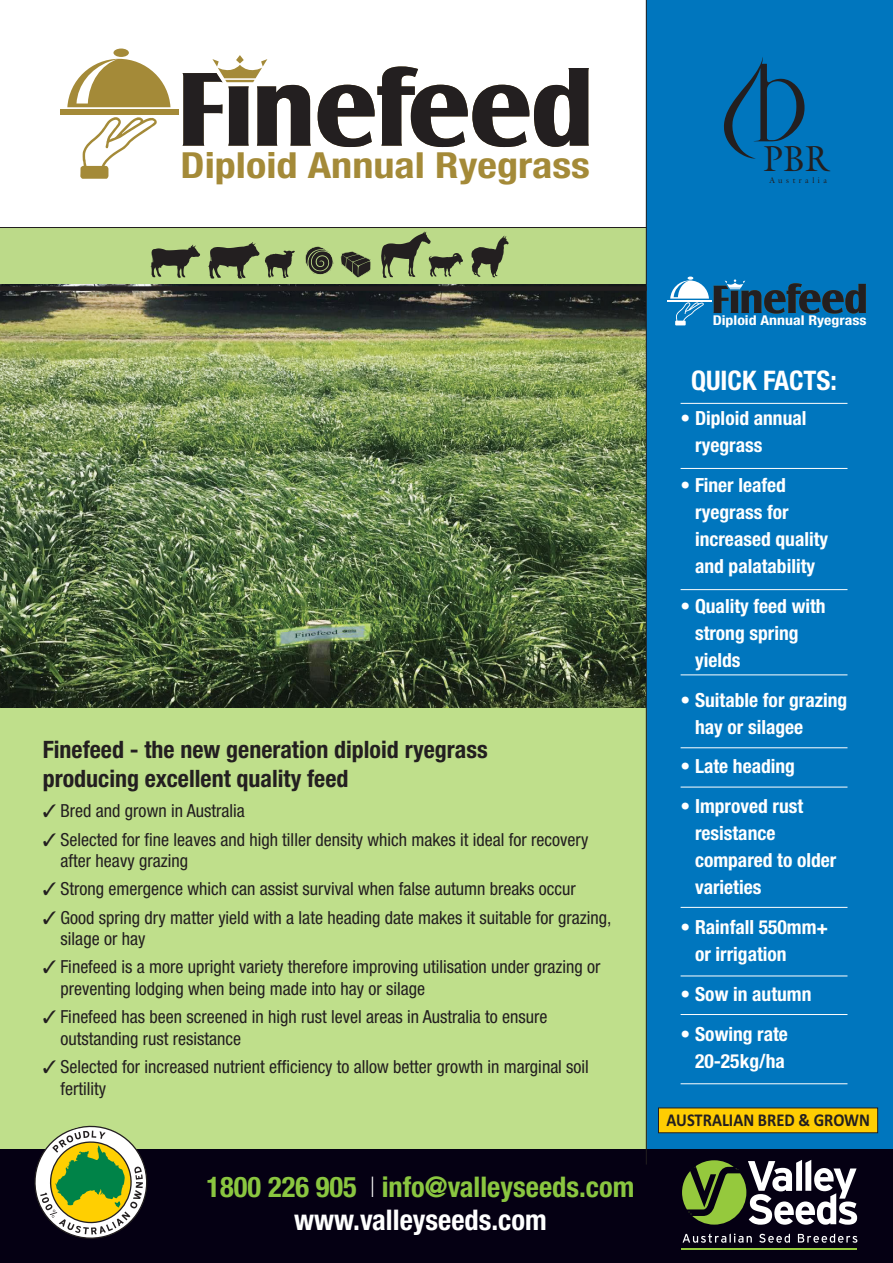
<style>
.page{position:relative;width:893px;height:1263px;background:#fff}
.page>*{position:absolute;margin:0;border:0;box-sizing:border-box;transform-origin:0 0}
.t1{font:36.6px "Galliard Std";color:#231f20;scale:.91 1}
.t2{font:700 condensed 36px "Helvetica Neue";color:#a48a38;scale:1.17 1}
.t3{font:700 condensed 28.5px/33px "Helvetica Neue";color:#8ac640;text-align:center}
.t4{font:700 condensed 27px "Helvetica Neue";color:#fff}
.t5{font:700 condensed 24px/29.5px "Helvetica Neue";color:#231f20}
.t6{font:700 condensed 19.5px/27px "Helvetica Neue";color:#fff}
.t7{font:condensed 18px/28.2px "Helvetica Neue";color:#231f20}
.t8{font:700 18px "Calibri";color:#231f20;scale:.91 1}
.t9{font:700 condensed 13.5px "Helvetica Neue";color:#fff;scale:1.17 1}
.t10{font:8.1px "Galliard Std";letter-spacing:.43em;color:#231f20}
.s1{font-weight:100;color:#fff}
.s2{color:#fff}
</style>
<div class="page">
<div style="left:0;top:227px;width:647px;height:59px;background:#bcda89"></div>
<svg style="left:265px;top:251px;width:30px;height:27px"></svg>
<svg style="left:341px;top:252px;width:30px;height:26px"></svg>
<svg style="left:305px;top:246px;width:28px;height:29px"></svg>
<svg style="left:208px;top:242px;width:51px;height:37px"></svg>
<svg style="left:150px;top:245px;width:50px;height:33px"></svg>
<svg style="left:381px;top:232px;width:82px;height:46px"></svg>
<svg style="left:471px;top:235px;width:38px;height:42px"></svg>
<img style="left:0;top:284px;width:646px;height:424px">
<div style="left:647px;top:0;width:246px;height:1164px;background:#0076be"></div>
<div style="left:0;top:708px;width:647px;height:456px;background:#bfdf8b"></div>
<div style="left:0;top:286px;width:647px;height:5px;background:#231f20"></div>
<hr style="left:0;top:227px;width:647px;height:1px;background:#231f20">
<hr style="left:681px;top:403px;width:166px;height:1px;background:#fff">
<hr style="left:681px;top:468px;width:166px;height:1px;background:#fff">
<hr style="left:681px;top:589px;width:166px;height:1px;background:#fff">
<hr style="left:681px;top:675px;width:166px;height:1px;background:#fff">
<hr style="left:681px;top:747px;width:166px;height:1px;background:#fff">
<hr style="left:681px;top:787px;width:166px;height:1px;background:#fff">
<hr style="left:681px;top:907px;width:166px;height:1px;background:#fff">
<hr style="left:681px;top:976px;width:166px;height:1px;background:#fff">
<hr style="left:681px;top:1014px;width:166px;height:1px;background:#fff">
<hr style="left:681px;top:1083px;width:166px;height:1px;background:#fff">
<div style="left:0;top:1149px;width:893px;height:114px;background:#050013"></div>
<svg style="left:34px;top:1125px;width:113px;height:114px"></svg>
<svg style="left:682px;top:1233px;width:70px;height:10px"></svg>
<svg style="left:759px;top:1233px;width:31px;height:10px"></svg>
<svg style="left:798px;top:1233px;width:59px;height:10px"></svg>
<hr style="left:682px;top:1248px;width:175px;height:2px;background:#95c93d">
<svg style="left:682px;top:1160px;width:175px;height:65px"></svg>
<div style="left:658px;top:1108px;width:220px;height:25px;background:#ffcd02"></div>
<div style="left:658px;top:1107px;width:220px;height:26px;border:1px solid #231f20"></div>
<hr style="left:646px;top:0;width:1px;height:1164px;background:#231f20">
<svg style="left:724px;top:57px;width:81px;height:102px"></svg>
<div style="left:60px;top:110px;width:118px;height:5px;background:#a48a38"></div>
<svg style="left:67px;top:59px;width:103px;height:48px"></svg>
<svg style="left:318px;top:66px;width:271px;height:81px"></svg>
<svg style="left:80px;top:117px;width:77px;height:62px"></svg>
<div style="left:113px;top:49px;width:16px;height:8px;background:#a48a38;border-radius:50%"></div>
<svg style="left:183px;top:55px;width:128px;height:91px"></svg>
<hr style="left:667px;top:300px;width:45px;height:2px;background:#fff">
<svg style="left:670px;top:277px;width:196px;height:48px"></svg>
<h2 class="t2" style="left:180px;top:153px;width:352px">Diploid Annual Ryegrass</h2>
<h1 class="t1" style="left:763px;top:137px;width:73px">PBR</h1>
<p class="t10" style="left:769px;top:175px;width:59px">Australia</p>
<h3 class="t5" style="left:43px;top:737px;width:446px">Finefeed - the new generation diploid ryegrass producing excellent quality feed</h3>
<p class="t7" style="left:61px;top:799px;width:529px">Bred and grown in Australia<br>Selected for fine leaves and high tiller density which makes it ideal for recovery</p>
<p class="t7" style="left:61px;top:849px;width:552px">after heavy grazing<br>Strong emergence which can assist survival when false autumn breaks occur<br>Good spring dry matter yield with a late heading date makes it suitable for grazing,</p>
<p class="t7" style="left:61px;top:927px;width:541px">silage or hay<br>Finefeed is a more upright variety therefore improving utilisation under grazing or</p>
<p class="t7" style="left:61px;top:977px;width:488px">preventing lodging when being made into hay or silage<br>Finefeed has been screened in high rust level areas in Australia to ensure</p>
<p class="t7" style="left:61px;top:1027px;width:530px">outstanding rust resistance<br>Selected for increased nutrient efficiency to allow better growth in marginal soil</p>
<p class="t7" style="left:61px;top:1077px;width:47px">fertility</p>
<h3 class="t3" style="left:206px;top:1174px;width:429px">1800 226 905 <span class="s1">l</span> info@valleyseeds.com <span class="s2">www.valleyseeds.com</span></h3>
<p class="t9" style="left:713px;top:316px;width:133px">Diploid Annual Ryegrass</p>
<h3 class="t4" style="left:691px;top:371px;width:147px">QUICK FACTS:</h3>
<p class="t6" style="left:695px;top:407px;width:113px;text-indent:-14px">• Diploid annual ryegrass</p>
<p class="t6" style="left:695px;top:473px;width:135px;text-indent:-14px">• Finer leafed ryegrass for increased quality and palatability</p>
<p class="t6" style="left:695px;top:594px;width:132px;text-indent:-14px">• Quality feed with strong spring yields</p>
<p class="t6" style="left:695px;top:688px;width:154px;text-indent:-14px">• Suitable for grazing hay or silagee</p>
<p class="t6" style="left:681px;top:755px;width:116px">• Late heading</p>
<p class="t6" style="left:695px;top:794px;width:143px;text-indent:-14px">• Improved rust resistance compared to older varieties</p>
<p class="t6" style="left:695px;top:915px;width:135px;text-indent:-14px">• Rainfall 550mm+ or irrigation</p>
<p class="t6" style="left:681px;top:982px;width:132px">• Sow in autumn</p>
<p class="t6" style="left:681px;top:1022px;width:109px;text-align:center">• Sowing rate<br>20-25kg/ha</p>
<p class="t8" style="left:667px;top:1109px;width:225px">AUSTRALIAN BRED &amp; GROWN</p>
</div>
